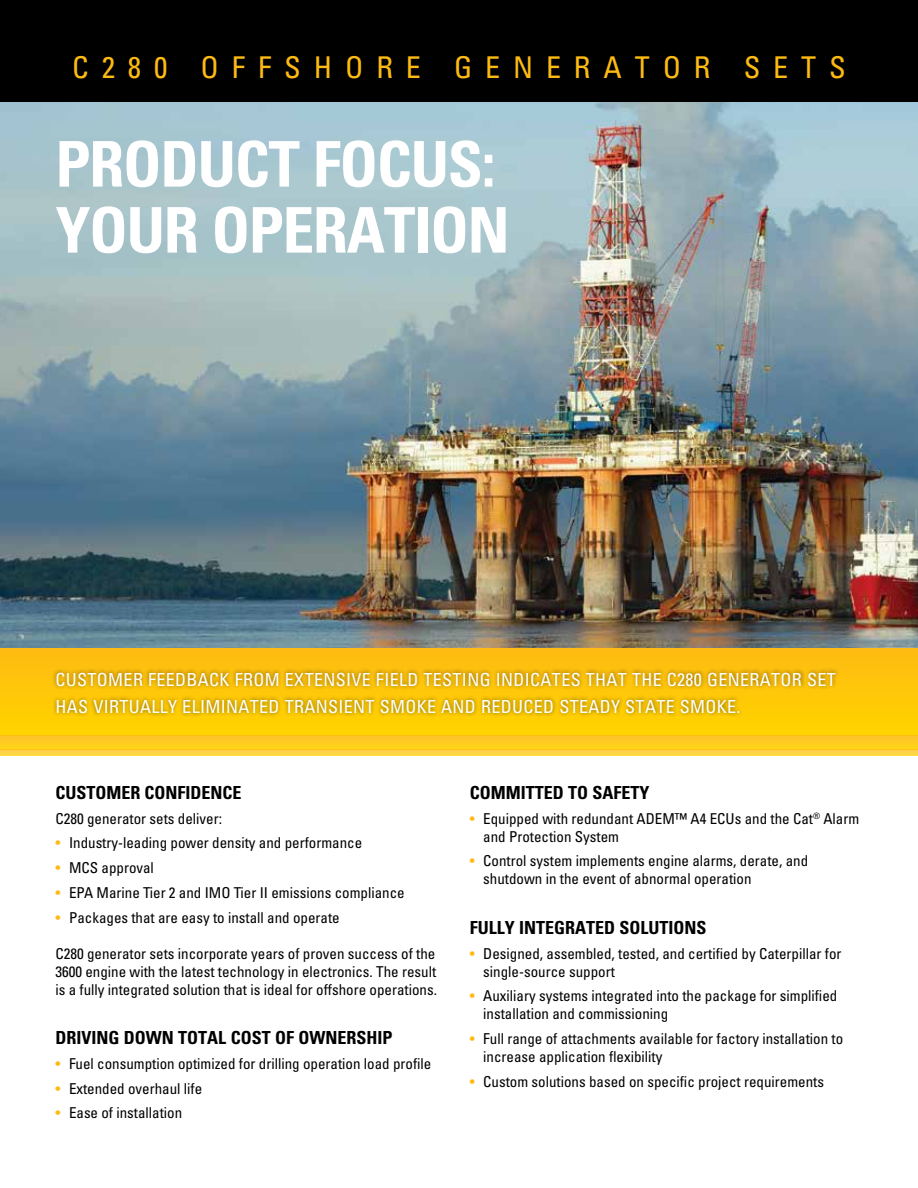
<style>
.page{position:relative;width:918px;height:1188px;background:#fff}
.page>*{position:absolute;margin:0;border:0;box-sizing:border-box;transform-origin:0 0}
.t1{font:700 condensed 63px/66px "Univers";letter-spacing:-.02em;color:#fff}
.t2{font:condensed 30px "Univers";color:#fdba12}
.t3{font:condensed 18px "Univers";letter-spacing:.02em;color:#fff}
.t4{font:700 condensed 18px "Univers";color:#000}
.t5{font:condensed 15px/18px "Univers";color:#000}
.s1{color:#fdba12}
</style>
<div class="page">
<img style="left:0;top:101px;width:918px;height:547px">
<div style="left:0;top:0;width:918px;height:101px;background:#000"></div>
<div style="left:0;top:648px;width:918px;height:88px;background:linear-gradient(to right,#ffc808,#ffc808)"></div>
<div style="left:0;top:736px;width:918px;height:13px;background:#fc2"></div>
<div style="left:0;top:749px;width:918px;height:7px;background:#ffd348"></div>
<div style="left:52px;top:668px;width:788px;height:50px;background:#000;opacity:.5"></div>
<h2 class="t2" style="left:72px;top:48px;width:157px">C280 offshore</h2>
<h2 class="t2" style="left:454px;top:48px;width:30px">generator</h2>
<h2 class="t2" style="left:744px;top:48px;width:26px">sets</h2>
<h1 class="t1" style="left:56px;top:131px;width:456px">PRODUCT FOCUS:<br>YOUR OPERATION</h1>
<p class="t3" style="left:56px;top:669px;width:23px">Customer</p>
<p class="t3" style="left:148px;top:669px;width:12px">feedback</p>
<p class="t3" style="left:235px;top:669px;width:12px">from</p>
<p class="t3" style="left:285px;top:669px;width:31px">extensive</p>
<p class="t3" style="left:376px;top:669px;width:9px">field</p>
<p class="t3" style="left:424px;top:669px;width:11px">testing</p>
<p class="t3" style="left:496px;top:669px;width:11px">indicates</p>
<p class="t3" style="left:586px;top:669px;width:12px">that</p>
<p class="t3" style="left:632px;top:669px;width:11px">the</p>
<p class="t3" style="left:667px;top:669px;width:52px">C280 generator</p>
<p class="t3" style="left:807px;top:669px;width:11px">set</p>
<p class="t3" style="left:56px;top:696px;width:12px">has</p>
<p class="t3" style="left:93px;top:696px;width:11px">virtually</p>
<p class="t3" style="left:182px;top:696px;width:11px">eliminated</p>
<p class="t3" style="left:285px;top:696px;width:11px">transient</p>
<p class="t3" style="left:380px;top:696px;width:12px">smoke</p>
<p class="t3" style="left:441px;top:696px;width:13px">and</p>
<p class="t3" style="left:481px;top:696px;width:12px">reduced</p>
<p class="t3" style="left:559px;top:696px;width:11px">steady</p>
<p class="t3" style="left:625px;top:696px;width:11px">state</p>
<p class="t3" style="left:680px;top:696px;width:12px">smoke</p>
<p class="t3" style="left:737px;top:696px;width:5px">.</p>
<p class="t4" style="left:56px;top:781px;width:52px">CUSTOMER</p>
<p class="t4" style="left:145px;top:781px;width:88px">CONFIDENCE</p>
<p class="t5" style="left:56px;top:809px;width:168px">C280 generator sets deliver:</p>
<p class="t5" style="left:56px;top:834px;width:308px"><span class="s1">•</span> Industry-leading power density and performance</p>
<p class="t5" style="left:56px;top:859px;width:100px"><span class="s1">•</span> MCS approval</p>
<p class="t5" style="left:56px;top:883px;width:351px"><span class="s1">•</span> EPA Marine Tier 2 and IMO Tier II emissions compliance</p>
<p class="t5" style="left:56px;top:908px;width:286px"><span class="s1">•</span> Packages that are easy to install and operate</p>
<p class="t5" style="left:56px;top:944px;width:383px;text-align:justify">C280 generator sets incorporate years of proven success of the 3600 engine with the latest technology in electronics. The result is a fully integrated solution that is ideal for offshore operations.</p>
<p class="t4" style="left:56px;top:1027px;width:339px">DRIVING DOWN TOTAL COST OF OWNERSHI P</p>
<p class="t5" style="left:56px;top:1054px;width:377px"><span class="s1">•</span> Fuel consumption optimized for drilling operation load profile</p>
<p class="t5" style="left:56px;top:1079px;width:148px"><span class="s1">•</span> Extended overhaul life</p>
<p class="t5" style="left:56px;top:1104px;width:128px"><span class="s1">•</span> Ease of installation</p>
<p class="t4" style="left:470px;top:781px;width:22px">COMMI</p>
<p class="t4" style="left:526px;top:781px;width:123px">TTED TO SAFETY</p>
<p class="t5" style="left:483px;top:809px;width:377px;text-indent:-14px"><span class="s1">•</span> Equipped with redundant ADEM™ A4 ECUs and the Cat<sup>®</sup> Alarm and Protection System</p>
<p class="t5" style="left:483px;top:852px;width:326px;text-indent:-14px"><span class="s1">•</span> Control system implements engine alarms, derate, and shutdown in the event of abnormal operation</p>
<p class="t4" style="left:470px;top:916px;width:87px">FULLY INTEGRA</p>
<p class="t4" style="left:586px;top:916px;width:122px">TED SOLUTIO NS</p>
<p class="t5" style="left:483px;top:944px;width:360px;text-indent:-14px"><span class="s1">•</span> Designed, assembled, tested, and certified by Caterpillar for single-source support</p>
<p class="t5" style="left:483px;top:987px;width:356px;text-indent:-14px"><span class="s1">•</span> Auxiliary systems integrated into the package for simplified installation and commissioning</p>
<p class="t5" style="left:483px;top:1030px;width:361px;text-indent:-14px"><span class="s1">•</span> Full range of attachments available for factory installation to increase application flexibility</p>
<p class="t5" style="left:470px;top:1072px;width:356px"><span class="s1">•</span> Custom solutions based on specific project requirements</p>
</div>
